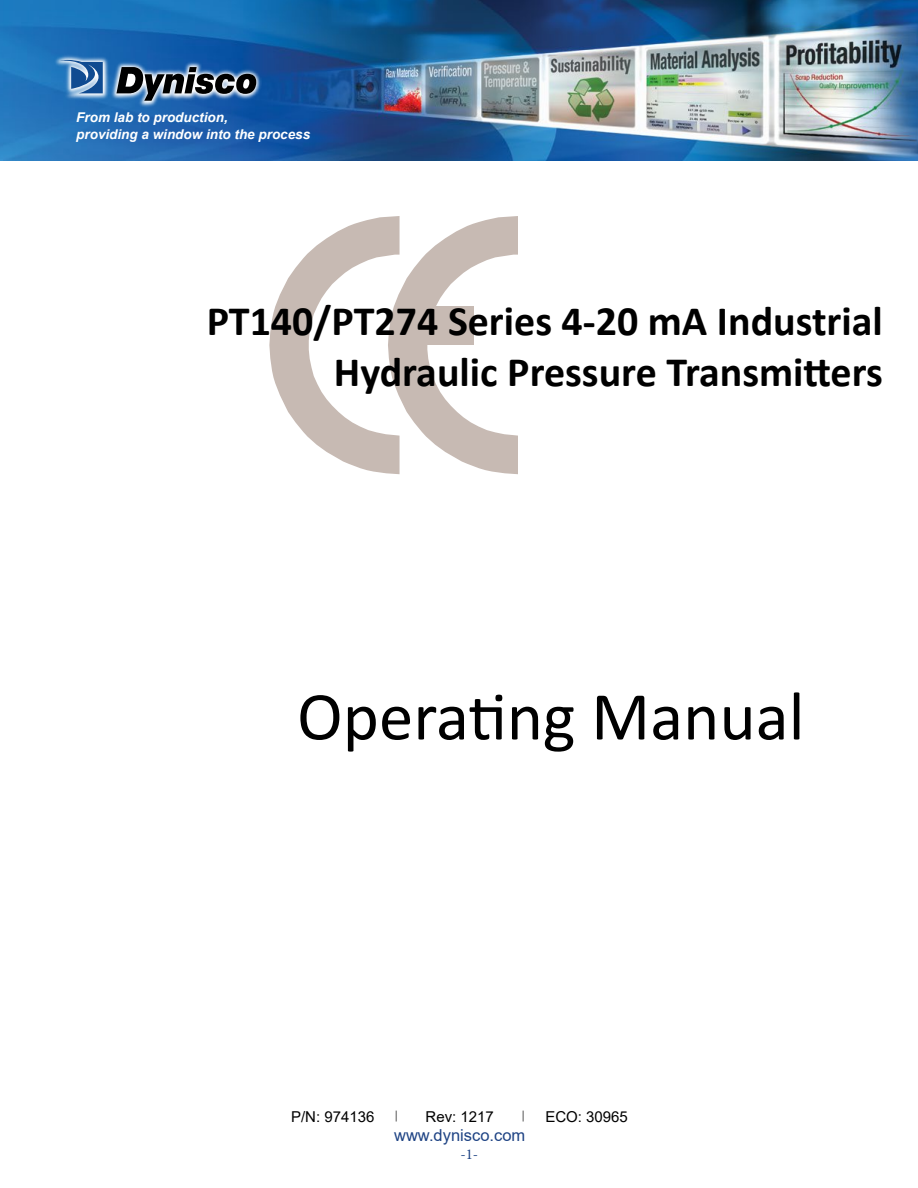
<style>
.page{position:relative;width:918px;height:1188px;background:#fff}
.page>*{position:absolute;margin:0;border:0;box-sizing:border-box;transform-origin:0 0}
.t1{font:69px "Calibri";color:#000}
.t2{font:700 42px/50.4px "Calibri";color:#000;text-align:right}
.t3{font:16.5px "Arial";color:#1e4384}
.t4{font:15px "Arial";color:#000}
.t5{font:15px "Minion Pro";color:#1e4384}
.t6{font:italic 700 13.5px/17.1px "Arial";color:#fff}
</style>
<div class="page">
<svg style="left:522px;top:1111px;width:2px;height:11px"></svg>
<img style="left:0;top:0;width:918px;height:161px">
<svg style="left:269px;top:216px;width:249px;height:258px"></svg>
<p class="t6" style="left:76px;top:109px;width:236px">From lab to production,<br>providing a window into the process</p>
<p class="t2" style="left:207px;top:296px;width:678px">PT140/PT274 Series 4-20 mA Industrial<br>Hydraulic Pressure Transmitters</p>
<h1 class="t1" style="left:297px;top:669px;width:509px">Operating Manual</h1>
<p class="t4" style="left:291px;top:1106px;width:85px">P/N: 974136</p>
<p class="t4" style="left:426px;top:1106px;width:70px">Rev: 1217</p>
<p class="t4" style="left:545px;top:1106px;width:84px">ECO: 30965</p>
<p class="t3" style="left:394px;top:1124px;width:133px">www.dynisco.com</p>
<p class="t5" style="left:460px;top:1145px;width:19px">-1-</p>
</div>
